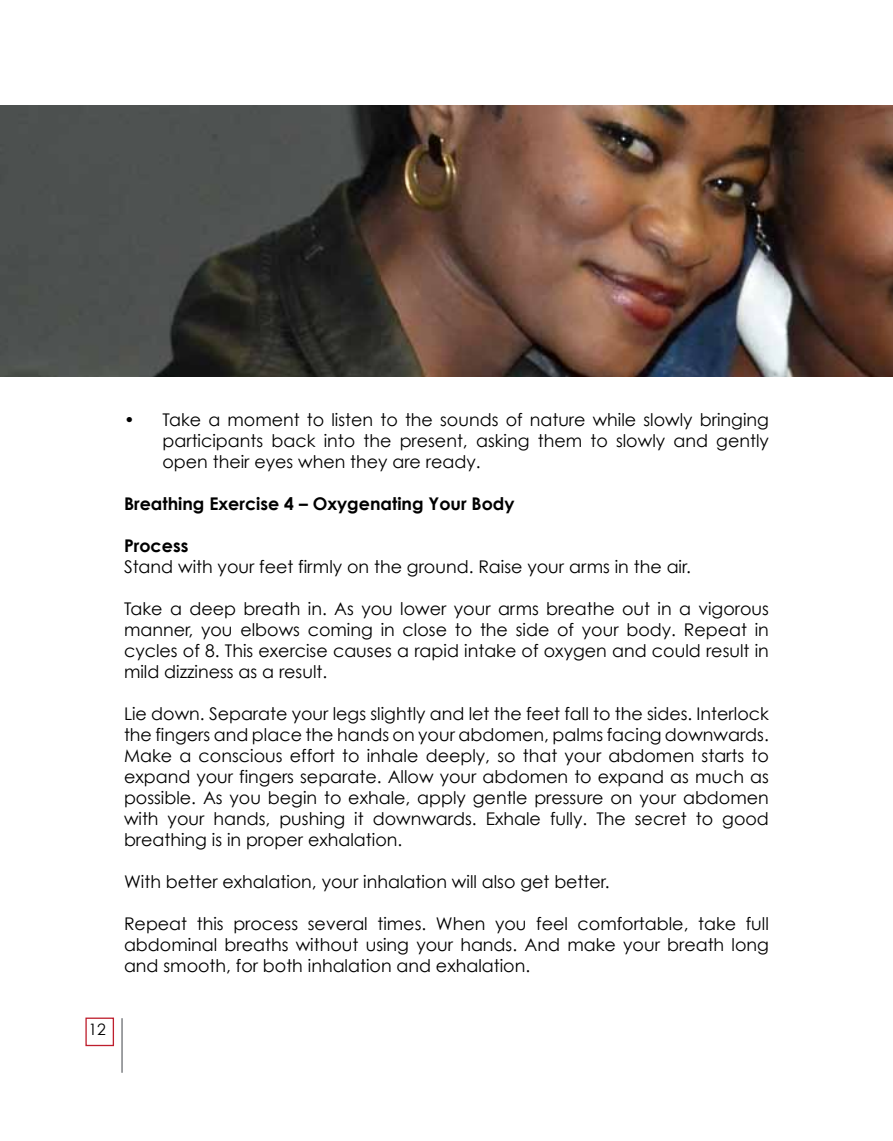
<style>
.page{position:relative;width:893px;height:1141px;background:#fff}
.page>*{position:absolute;margin:0;border:0;box-sizing:border-box;transform-origin:0 0}
.t1{font:17.5px/21px "Century Gothic";color:#000;text-align:justify}
.t2{font:700 17.5px "Century Gothic";color:#000}
.t3{font:15.75px "Century Gothic";color:#000}
</style>
<div class="page">
<hr style="left:121px;top:1018px;width:2px;height:55px;background:#919396">
<div style="left:85px;top:1018px;width:29px;height:28px;border:1px solid #be1e2d"></div>
<img style="left:0;top:106px;width:893px;height:270px">
<p class="t1" style="left:162px;top:409px;width:608px;text-indent:-38px">• Take a moment to listen to the sounds of nature while slowly bringing participants back into the present, asking them to slowly and gently open their eyes when they are ready.</p>
<p class="t2" style="left:124px;top:493px;width:392px">Breathing Exercise 4 – Oxygenating Your Body</p>
<p class="t2" style="left:124px;top:535px;width:66px">Process</p>
<p class="t1" style="left:124px;top:556px;width:568px">Stand with your feet firmly on the ground. Raise your arms in the air.</p>
<p class="t1" style="left:124px;top:598px;width:646px">Take a deep breath in. As you lower your arms breathe out in a vigorous manner, you elbows coming in close to the side of your body. Repeat in cycles of 8. This exercise causes a rapid intake of oxygen and could result in mild dizziness as a result.</p>
<p class="t1" style="left:124px;top:703px;width:646px">Lie down. Separate your legs slightly and let the feet fall to the sides. Interlock the fingers and place the hands on your abdomen, palms facing downwards.<br>Make a conscious effort to inhale deeply, so that your abdomen starts to expand your fingers separate. Allow your abdomen to expand as much as possible. As you begin to exhale, apply gentle pressure on your abdomen with your hands, pushing it downwards. Exhale fully. The secret to good breathing is in proper exhalation.</p>
<p class="t1" style="left:124px;top:871px;width:487px">With better exhalation, your inhalation will also get better.</p>
<p class="t1" style="left:124px;top:913px;width:646px">Repeat this process several times. When you feel comfortable, take full abdominal breaths without using your hands. And make your breath long and smooth, for both inhalation and exhalation.</p>
<p class="t3" style="left:88px;top:1020px;width:19px">12</p>
</div>
